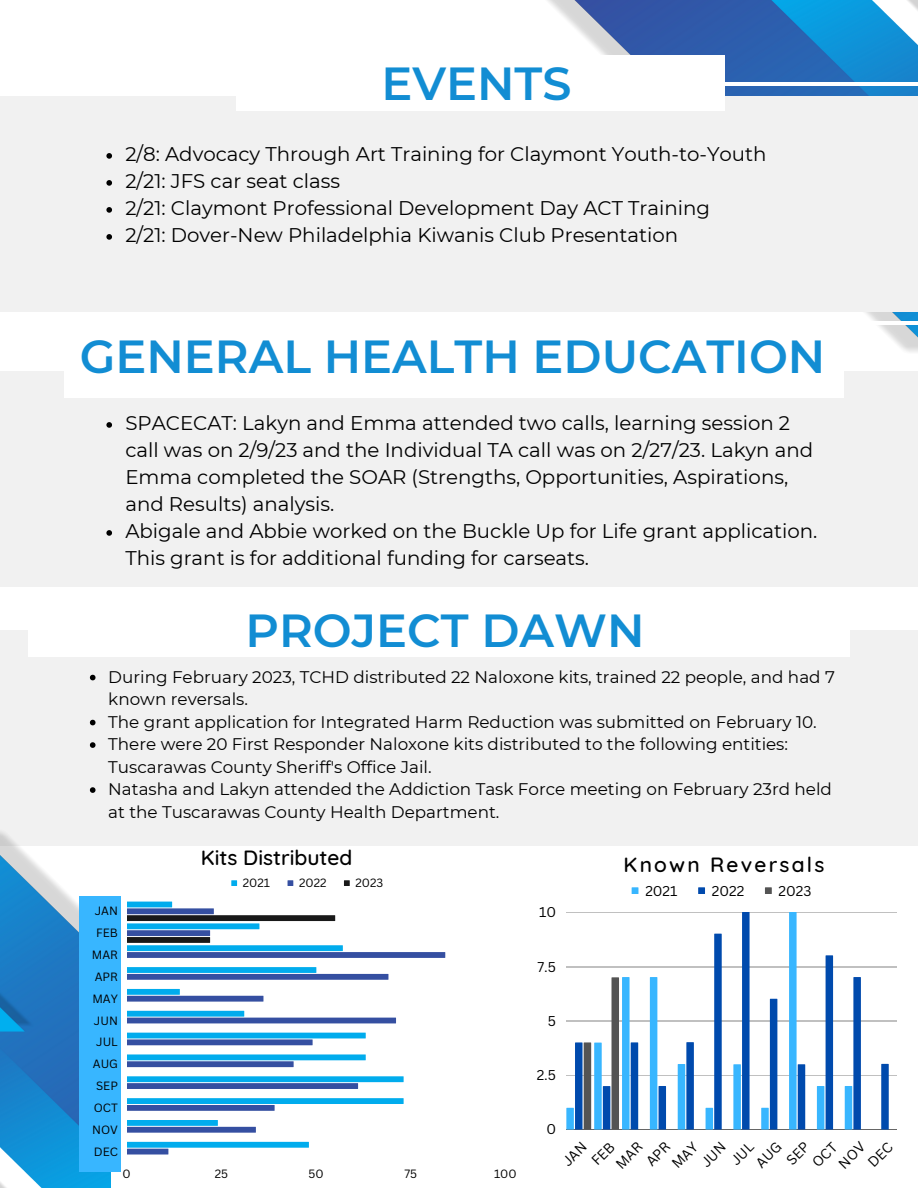
<style>
.page{position:relative;width:918px;height:1188px;background:#fff}
.page>*{position:absolute;margin:0;border:0;box-sizing:border-box;transform-origin:0 0}
.t1{font:600 46.2px "Montserrat";color:#128dd3}
.t2{font:500 21px "Quicksand";color:#000}
.t3{font:500 21px "Quicksand";letter-spacing:.105em;color:#000}
.t4{font:19.8px/27px "Montserrat";color:#000}
.t5{font:16.8px/22.5px "Montserrat";color:#000}
.t6{font:13.8px "Canva Sans";color:#000}
.t7{font:11.7px/21.9px "Canva Sans";color:#000;text-align:center}
</style>
<div class="page">
<div style="left:0;top:372px;width:918px;height:215px;background:#f1f1f1"></div>
<div style="left:64px;top:331px;width:780px;height:67px;background:#fff"></div>
<img style="left:476px;top:0;width:442px;height:372px">
<div style="left:0;top:96px;width:918px;height:215px;background:#f1f1f1"></div>
<hr style="left:0;top:82px;width:918px;height:4px;background:#fff">
<div style="left:237px;top:56px;width:487px;height:55px;background:#fff"></div>
<hr style="left:0;top:321px;width:918px;height:4px;background:#fff">
<div style="left:0;top:631px;width:918px;height:215px;background:#f1f1f1"></div>
<div style="left:28px;top:590px;width:822px;height:67px;background:#fff"></div>
<img style="left:0;top:832px;width:294px;height:356px">
<div style="left:111px;top:883px;width:288px;height:305px;background:#fff"></div>
<div style="left:80px;top:897px;width:41px;height:275px;background:#38b6ff"></div>
<svg style="left:231px;top:880px;width:6px;height:6px"></svg>
<svg style="left:288px;top:880px;width:5px;height:6px"></svg>
<svg style="left:344px;top:880px;width:6px;height:6px"></svg>
<svg style="left:127px;top:967px;width:261px;height:13px;background:#5194ce"></svg>
<svg style="left:127px;top:989px;width:136px;height:13px"></svg>
<svg style="left:127px;top:1011px;width:269px;height:12px"></svg>
<svg style="left:127px;top:1033px;width:239px;height:12px;background:#4299d4"></svg>
<svg style="left:127px;top:1054px;width:239px;height:13px;background:#4fa3da"></svg>
<svg style="left:127px;top:1076px;width:277px;height:13px;background:#4097d3"></svg>
<svg style="left:127px;top:1098px;width:277px;height:13px"></svg>
<svg style="left:127px;top:1120px;width:129px;height:13px;background:#5395ce"></svg>
<svg style="left:127px;top:1142px;width:182px;height:13px"></svg>
<svg style="left:127px;top:902px;width:318px;height:56px"></svg>
<div style="left:632px;top:887px;width:6px;height:7px;background:#38b6ff"></div>
<div style="left:698px;top:887px;width:7px;height:7px;background:#004aad"></div>
<div style="left:765px;top:887px;width:7px;height:7px;background:#545454"></div>
<hr style="left:566px;top:912px;width:331px;height:1px;background:#000">
<hr style="left:566px;top:966px;width:331px;height:1px;background:#000">
<hr style="left:566px;top:1021px;width:331px;height:1px;background:#000">
<hr style="left:566px;top:1075px;width:331px;height:1px;background:#000">
<hr style="left:566px;top:1129px;width:331px;height:1px;background:#000">
<svg style="left:650px;top:977px;width:16px;height:153px"></svg>
<svg style="left:678px;top:1042px;width:16px;height:88px"></svg>
<svg style="left:706px;top:934px;width:16px;height:196px"></svg>
<svg style="left:733px;top:912px;width:17px;height:218px"></svg>
<svg style="left:761px;top:999px;width:16px;height:131px"></svg>
<svg style="left:789px;top:912px;width:16px;height:218px"></svg>
<svg style="left:817px;top:955px;width:16px;height:175px"></svg>
<svg style="left:845px;top:977px;width:16px;height:153px"></svg>
<svg style="left:881px;top:1064px;width:8px;height:66px"></svg>
<svg style="left:566px;top:977px;width:72px;height:153px"></svg>
<svg style="left:106px;top:422px;width:6px;height:6px"></svg>
<svg style="left:106px;top:530px;width:6px;height:6px"></svg>
<svg style="left:106px;top:153px;width:6px;height:6px"></svg>
<svg style="left:106px;top:180px;width:6px;height:6px"></svg>
<svg style="left:106px;top:207px;width:6px;height:6px"></svg>
<svg style="left:106px;top:234px;width:6px;height:6px"></svg>
<svg style="left:90px;top:675px;width:6px;height:5px"></svg>
<svg style="left:90px;top:720px;width:6px;height:5px"></svg>
<svg style="left:90px;top:742px;width:6px;height:6px"></svg>
<svg style="left:90px;top:787px;width:6px;height:6px"></svg>
<h1 class="t1" style="left:381px;top:55px;width:192px">EVENTS</h1>
<p class="t4" style="left:125px;top:140px;width:643px">2/8: Advocacy Through Art Training for Claymont Youth-to-Youth 2/21: JFS car seat class<br>2/21: Claymont Professional Development Day ACT Training<br>2/21: Dover-New Philadelphia Kiwanis Club Presentation</p>
<h1 class="t1" style="left:80px;top:328px;width:747px">GENERAL HEALTH EDUCATION</h1>
<p class="t4" style="left:125px;top:409px;width:694px">SPACECAT: Lakyn and Emma attended two calls, learning session 2 call was on 2/9/23 and the Individual TA call was on 2/27/23. Lakyn and Emma completed the SOAR (Strengths, Opportunities, Aspirations, and Results) analysis.<br>Abigale and Abbie worked on the Buckle Up for Life grant application.<br>This grant is for additional funding for carseats.</p>
<h1 class="t1" style="left:246px;top:602px;width:400px">PROJECT DAWN</h1>
<p class="t5" style="left:108px;top:665px;width:728px">During February 2023, TCHD distributed 22 Naloxone kits, trained 22 people, and had 7 known reversals.<br>The grant application for Integrated Harm Reduction was submitted on February 10.<br>There were 20 First Responder Naloxone kits distributed to the following entities:<br>Tuscarawas County Sheriff's Office Jail.<br>Natasha and Lakyn attended the Addiction Task Force meeting on February 23rd held at the Tuscarawas County Health Department.</p>
<p class="t2" style="left:201px;top:844px;width:153px">Kits Distributed</p>
<p class="t3" style="left:624px;top:851px;width:202px">Known Reversals</p>
<p class="t7" style="left:92px;top:900px;width:28px">JAN<br>FEB<br>MAR<br>APR<br>MAY<br>JUN<br>JUL<br>AUG<br>SEP<br>OCT<br>NOV<br>DEC</p>
<p class="t7" style="left:243px;top:872px;width:29px">2021</p>
<p class="t7" style="left:299px;top:872px;width:29px">2022</p>
<p class="t7" style="left:356px;top:872px;width:29px">2023</p>
<p class="t7" style="left:123px;top:1163px;width:10px">0</p>
<p class="t7" style="left:215px;top:1163px;width:15px">25</p>
<p class="t7" style="left:308px;top:1163px;width:17px">50</p>
<p class="t7" style="left:404px;top:1163px;width:14px">75</p>
<p class="t7" style="left:494px;top:1163px;width:24px">100</p>
<p class="t6" style="left:539px;top:903px;width:19px">10</p>
<p class="t6" style="left:537px;top:957px;width:20px">7.5</p>
<p class="t6" style="left:548px;top:1011px;width:10px">5</p>
<p class="t6" style="left:537px;top:1065px;width:21px">2.5</p>
<p class="t6" style="left:546px;top:1120px;width:11px">0</p>
<p class="t6" style="left:645px;top:881px;width:34px">2021</p>
<p class="t6" style="left:712px;top:881px;width:34px">2022</p>
<p class="t6" style="left:779px;top:881px;width:34px">2023</p>
</div>
